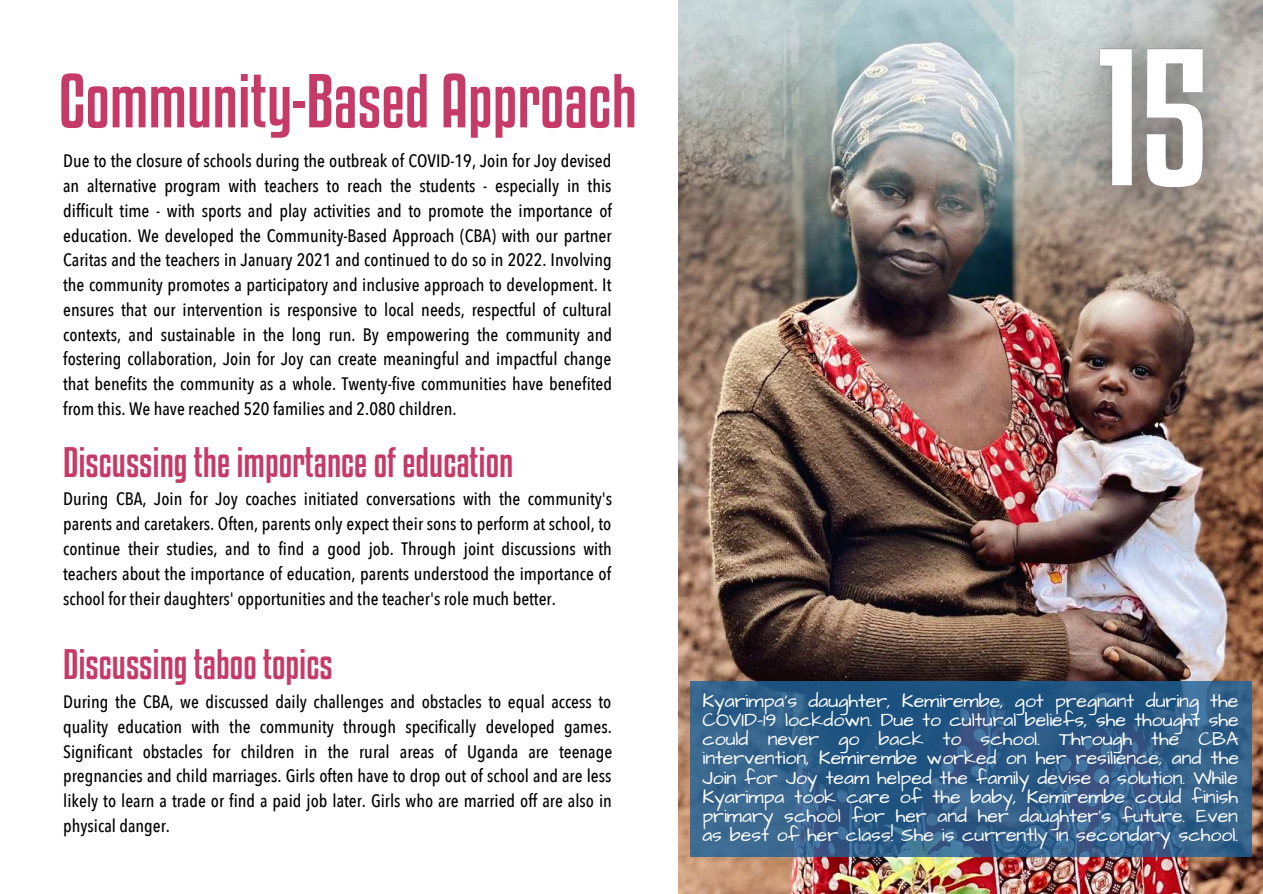
<style>
.page{position:relative;width:1263px;height:894px;background:#fff}
.page>*{position:absolute;margin:0;border:0;box-sizing:border-box;transform-origin:0 0}
.t1{font:67.5px "Kenyan Coffee Rg";color:#c63a67}
.t2{font:37.5px "Kenyan Coffee Rg";color:#c63a67}
.t3{font:19.5px/19px "Architects Daughter";color:#fff;text-align:justify}
.t4{font:500 18px/24.8px "Avenir Next Condensed";color:#000;text-align:justify}
</style>
<div class="page">
<img style="left:679px;top:0;width:583px;height:892px">
<img style="left:1023px;top:0;width:240px;height:301px">
<svg style="left:690px;top:680px;width:561px;height:176px;background:#305d88"></svg>
<h1 class="t1" style="left:59px;top:60px;width:579px">Community-Based Approach</h1>
<p class="t4" style="left:63px;top:149px;width:550px">Due to the closure of schools during the outbreak of COVID-19, Join for Joy devised an alternative program with teachers to reach the students - especially in this difficult time - with sports and play activities and to promote the importance of education. We developed the Community-Based Approach (CBA) with our partner Caritas and the teachers in January 2021 and continued to do so in 2022. Involving the community promotes a participatory and inclusive approach to development. It ensures that our intervention is responsive to local needs, respectful of cultural contexts, and sustainable in the long run. By empowering the community and fostering collaboration, Join for Joy can create meaningful and impactful change that benefits the community as a whole. Twenty-five communities have benefited from this. We have reached 520 families and 2.080 children.</p>
<h2 class="t2" style="left:63px;top:439px;width:452px">Discussing the importance of education</h2>
<p class="t4" style="left:63px;top:487px;width:551px">During CBA, Join for Joy coaches initiated conversations with the community's parents and caretakers. Often, parents only expect their sons to perform at school, to continue their studies, and to find a good job. Through joint discussions with teachers about the importance of education, parents understood the importance of school for their daughters' opportunities and the teacher's role much better.</p>
<h2 class="t2" style="left:63px;top:641px;width:271px">Discussing taboo topics</h2>
<p class="t4" style="left:63px;top:689px;width:551px">During the CBA, we discussed daily challenges and obstacles to equal access to quality education with the community through specifically developed games.<br>Significant obstacles for children in the rural areas of Uganda are teenage pregnancies and child marriages. Girls often have to drop out of school and are less likely to learn a trade or find a paid job later. Girls who are married off are also in physical danger.</p>
<p class="t3" style="left:702px;top:691px;width:538px">Kyarimpa's daughter, Kemirembe, got pregnant during the COVID-19 lockdown. Due to cultural beliefs, she thought she could never go back to school. Through the CBA intervention, Kemirembe worked on her resilience, and the Join for Joy team helped the family devise a solution. While Kyarimpa took care of the baby, Kemirembe could finish primary school for her and her daughter's future. Even as best of her class! She is currently in secondary school.</p>
</div>
